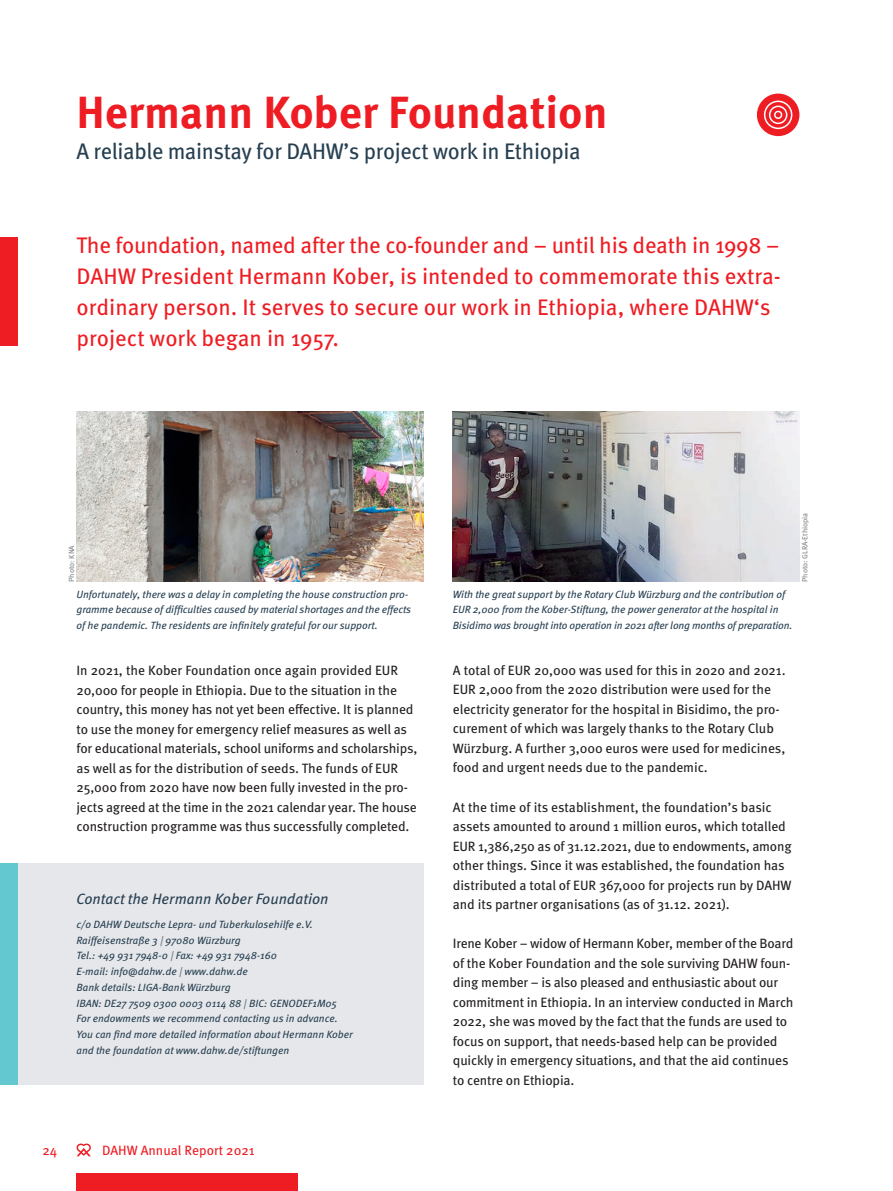
<style>
.page{position:relative;width:893px;height:1191px;background:#fff}
.page>*{position:absolute;margin:0;border:0;box-sizing:border-box;transform-origin:0 0}
.t1{font:700 45px "Meta OT";color:#ee1d23}
.t2{font:22.5px/30.8px "Meta OT";letter-spacing:-.005em;color:#ee1d23}
.t3{font:22.5px "Meta OT";letter-spacing:-.015em;color:#263f51}
.t4{font:italic 15px "Meta OT";color:#263f51}
.t5{font:13.5px/19.5px "Meta OT";letter-spacing:-.01em;color:#231f20}
.t6{font:13.5px "Meta OT";color:#ee1d23}
.t7{font:italic 10.5px/15.8px "Meta OT";letter-spacing:-.005em;color:#263f51}
.t8{font:7.5px "Meta OT";color:#808285}
.s1{color:#6c7583}
</style>
<div class="page">
<div style="left:77px;top:1174px;width:221px;height:17px;background:#ee1d23"></div>
<svg style="left:76px;top:1143px;width:15px;height:13px"></svg>
<div style="left:0;top:863px;width:423px;height:221px;background:#e6e7ea"></div>
<div style="left:0;top:863px;width:17px;height:221px;background:#63c8cf"></div>
<div style="left:757px;top:94px;width:42px;height:42px;background:#ee1d23;border-radius:50%"></div>
<svg style="left:764px;top:101px;width:28px;height:28px"></svg>
<div style="left:0;top:238px;width:17px;height:108px;background:#ee1d23"></div>
<img style="left:77px;top:411px;width:346px;height:170px">
<img style="left:453px;top:411px;width:346px;height:170px">
<h1 class="t1" style="left:77px;top:83px;width:533px">Hermann Kober Foundation</h1>
<h2 class="t3" style="left:77px;top:137px;width:506px">A reliable mainstay for DAHW’s project work in Ethiopia</h2>
<p class="t2" style="left:77px;top:231px;width:706px">The foundation, named after the co-founder and – until his death in 1998 – DAHW President Hermann Kober, is intended to commemorate this extra&shy;ordinary person. It serves to secure our work in Ethiopia, where DAHW‘s project work began in 1957.</p>
<p class="t8" style="left:67px;top:582px;width:38px;rotate:-90deg">Photo: KNA</p>
<p class="t7" style="left:77px;top:586px;width:336px">Unfortunately, there was a delay in completing the house construction pro&shy;gramme because of difficulties caused by material shortages and the effects of he pandemic. The residents are infinitely grateful for our support.</p>
<p class="t7" style="left:453px;top:586px;width:341px">With the great support by the Rotary Club Würzburg and the contribution of<br>EUR 2,000 from the Kober-Stiftung, the power generator at the hospital in<br>Bisidimo was brought into operation in 2021 after long months of preparation.</p>
<p class="t8" style="left:800px;top:582px;width:71px;rotate:-90deg">Photo: GLRA-Ethiopia</p>
<p class="t5" style="left:77px;top:661px;width:342px">In 2021, the Kober Foundation once again provided EUR 20,000 for people in Ethiopia. Due to the situation in the country, this money has not yet been effective. It is planned to use the money for emergency relief measures as well as for educational materials, school uniforms and scholarships, as well as for the distribution of seeds. The funds of EUR 25,000 from 2020 have now been fully invested in the pro&shy;jects agreed at the time in the 2021 calendar year. The house construction programme was thus successfully completed.</p>
<p class="t5" style="left:453px;top:661px;width:334px">A total of EUR 20,000 was used for this in 2020 and 2021.<br>EUR 2,000 from the 2020 distribution were used for the electricity generator for the hospital in Bisidimo, the pro&shy;curement of which was largely thanks to the Rotary Club Würzburg. A further 3,000 euros were used for medicines, food and urgent needs due to the pandemic.</p>
<p class="t5" style="left:453px;top:797px;width:340px">At the time of its establishment, the foundation’s basic assets amounted to around 1 million euros, which totalled EUR 1,386,250 as of 31.12.2021, due to endowments, among other things. Since it was established, the foundation has distributed a total of EUR 367,000 for projects run by DAHW and its partner organisations (as of 31.12. 2021).</p>
<p class="t5" style="left:453px;top:934px;width:342px">Irene Kober – widow of Hermann Kober, member of the Board of the Kober Foundation and the sole surviving DAHW foun&shy;ding member – is also pleased and enthusiastic about our commitment in Ethiopia. In an interview conducted in March 2022, she was moved by the fact that the funds are used to focus on support, that needs-based help can be provided quickly in emergency situations, and that the aid continues to centre on Ethiopia.</p>
<p class="t4" style="left:77px;top:888px;width:254px">Contact the Hermann Kober Foundation</p>
<p class="t7" style="left:77px;top:916px;width:278px">c/o DAHW Deutsche Lepra- und Tuberkulosehilfe e.V.<br>Raiffeisenstraße 3 <span class="s1">|</span> 97080 Würzburg<br>Tel.: +49 931 7948-0 <span class="s1">|</span> Fax: +49 931 7948-160<br>E-mail: info@dahw.de <span class="s1">|</span> www.dahw.de<br>Bank details: LIGA-Bank Würzburg<br>IBAN: DE27 7509 0300 0003 0114 88 <span class="s1">|</span> BIC: GENODEF1M05<br>For endowments we recommend contacting us in advance.<br>You can find more detailed information about Hermann Kober and the foundation at www.dahw.de/stiftungen</p>
<p class="t6" style="left:43px;top:1141px;width:16px">24</p>
<p class="t6" style="left:102px;top:1141px;width:154px">DAHW Annual Report 2021</p>
</div>
